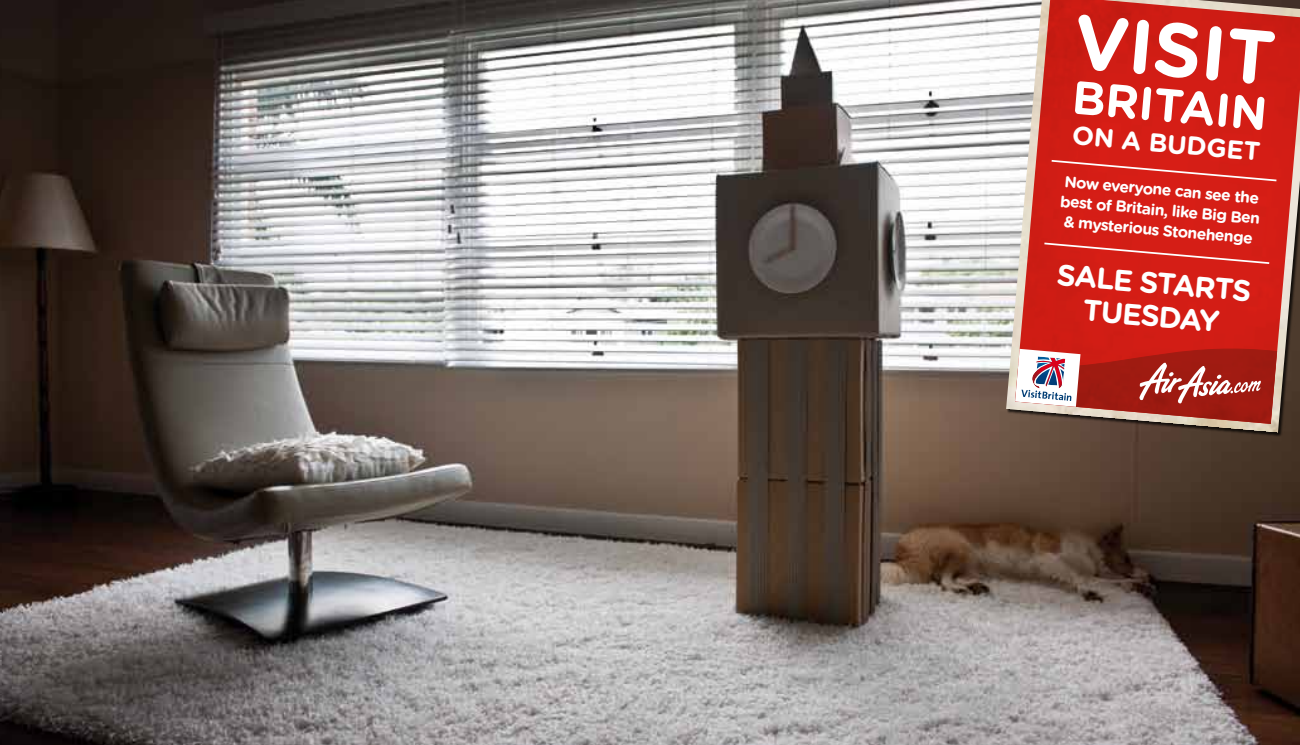
<style>
.page{position:relative;width:1300px;height:745px;background:#fff}
.page>*{position:absolute;margin:0;border:0;box-sizing:border-box;transform-origin:0 0}
.t1{font:700 76.3px "Gotham Rounded";color:#fff}
.t2{font:700 46.73px "Gotham Rounded";color:#fff}
.t3{font:700 29.75px/33.2px "Gotham Rounded";color:#fff;text-align:center}
.t4{font:700 25.9px "Gotham Rounded";color:#fff}
.t5{font:700 15.75px/20.1px "Gotham Rounded";color:#fff;text-align:center}
</style>
<div class="page">
<img style="left:0;top:0;width:1300px;height:744px">
<img style="left:1006px;top:0;width:294px;height:432px">
<svg style="left:1015px;top:0;width:285px;height:423px;background:#ce352c"></svg>
<svg style="left:1050px;top:159px;width:228px;height:23px;background:#d82e27"></svg>
<svg style="left:1042px;top:241px;width:229px;height:24px;background:#d62d26"></svg>
<svg style="left:1015px;top:327px;width:262px;height:96px;background:#ba4d46"></svg>
<h1 class="t1" style="left:1079px;top:-15px;width:186px;rotate:5deg">visit</h1>
<h2 class="t2" style="left:1075px;top:63px;width:189px;rotate:5deg">Br itain</h2>
<h3 class="t4" style="left:1074px;top:116px;width:184px;rotate:5deg">o n a budget</h3>
<p class="t5" style="left:1063px;top:170px;width:202px;rotate:5deg">Now everyone can see the best of Britain, like Big Ben &amp; mysterious Stonehenge</p>
<h3 class="t3" style="left:1058px;top:256px;width:192px;rotate:5deg">Sale starts<br>Tuesday</h3>
</div>
